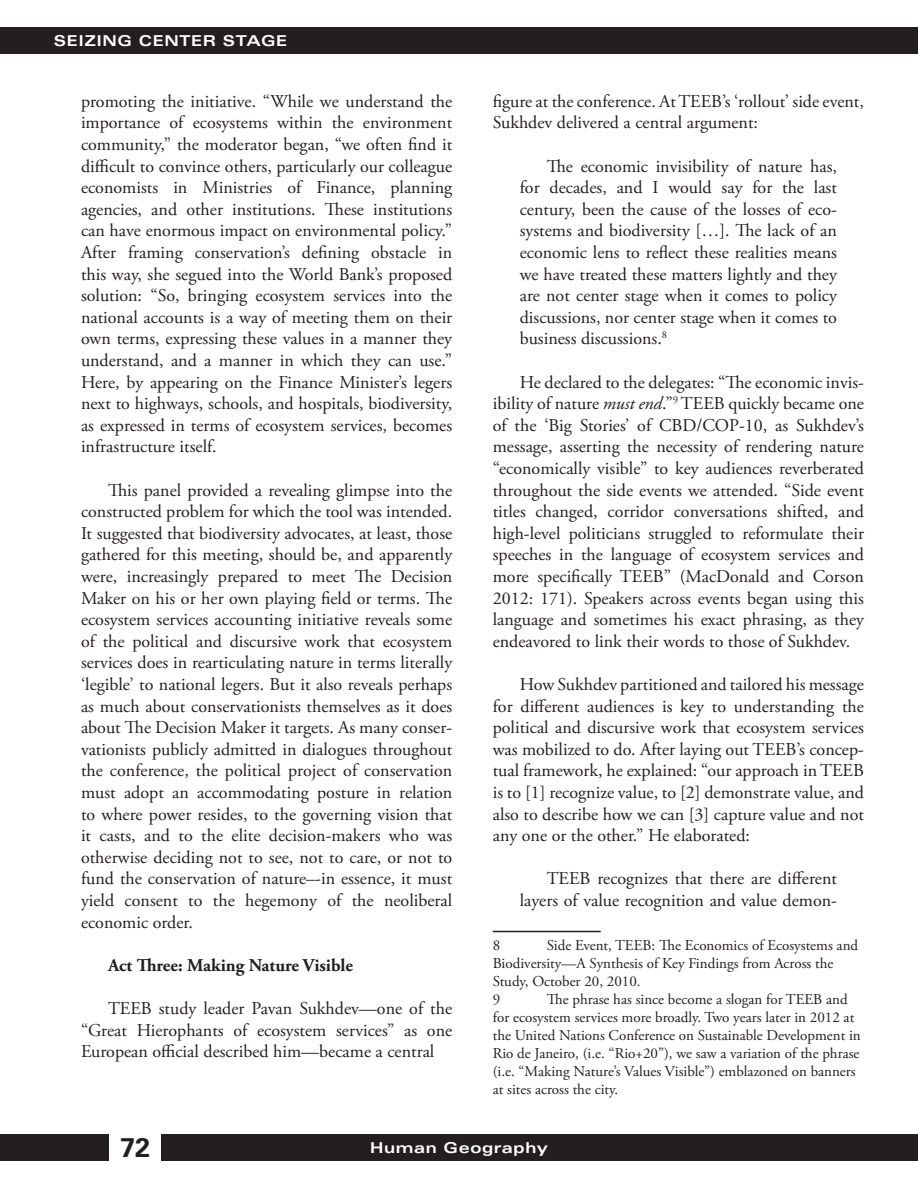
<style>
.page{position:relative;width:918px;height:1188px;background:#fff}
.page>*{position:absolute;margin:0;border:0;box-sizing:border-box;transform-origin:0 0}
.t1{font:700 27px "Univers LT Std";color:#231f20}
.t2{font:18px/21.6px "Adobe Garamond Pro";color:#231f20;text-align:justify}
.t3{font:700 18px "Adobe Garamond Pro";color:#231f20}
.t4{font:15px/18px "Adobe Garamond Pro";color:#231f20}
.t5{font:700 expanded 15px "Univers LT Std";letter-spacing:.04em;color:#fff}
.s1{font-style:italic}
</style>
<div class="page">
<div style="left:0;top:27px;width:918px;height:27px;background:#231f20"></div>
<div style="left:162px;top:1134px;width:756px;height:27px;background:#231f20"></div>
<div style="left:0;top:1134px;width:108px;height:27px;background:#231f20"></div>
<hr style="left:493px;top:931px;width:108px;height:1px;background:#231f20">
<p class="t5" style="left:54px;top:32px;width:235px">SEIZING CENTER STAG E</p>
<p class="t2" style="left:81px;top:91px;width:373px">promoting the initiative. “While we understand the importance of ecosystems within the environment community,” the moderator began, “we often find it difficult to convince others, particularly our colleague economists in Ministries of Finance, planning agencies, and other institutions. These institutions can have enormous impact on environmental policy.” After framing conservation’s defining obstacle in this way, she segued into the World Bank’s proposed solution: “So, bringing ecosystem services into the national accounts is a way of meeting them on their own terms, expressing these values in a manner they understand, and a manner in which they can use.” Here, by appearing on the Finance Minister’s legers next to highways, schools, and hospitals, biodiversity, as expressed in terms of ecosystem services, becomes infrastructure itself.</p>
<p class="t2" style="left:81px;top:480px;width:373px;text-indent:27px">This panel provided a revealing glimpse into the constructed problem for which the tool was intended.<br>It suggested that biodiversity advocates, at least, those gathered for this meeting, should be, and apparently were, increasingly prepared to meet The Decision Maker on his or her own playing field or terms. The ecosystem services accounting initiative reveals some of the political and discursive work that ecosystem services does in rearticulating nature in terms literally ‘legible’ to national legers. But it also reveals perhaps as much about conservationists themselves as it does about The Decision Maker it targets. As many conser&shy;vationists publicly admitted in dialogues throughout the conference, the political project of conservation must adopt an accommodating posture in relation to where power resides, to the governing vision that it casts, and to the elite decision-makers who was otherwise deciding not to see, not to care, or not to fund the conservation of nature–-in essence, it must yield consent to the hegemony of the neoliberal economic order.</p>
<p class="t3" style="left:108px;top:955px;width:247px">Act Three: Making Nature Visible</p>
<p class="t2" style="left:81px;top:998px;width:373px;text-indent:27px">TEEB study leader Pavan Sukhdev—one of the “Great Hierophants of ecosystem services” as one European official described him—became a central</p>
<p class="t2" style="left:493px;top:91px;width:373px">figure at the conference. At TEEB’s ‘rollout’ side event,<br>Sukhdev delivered a central argument:</p>
<p class="t2" style="left:520px;top:156px;width:319px;text-indent:27px">The economic invisibility of nature has, for decades, and I would say for the last century, been the cause of the losses of eco&shy;systems and biodiversity […]. The lack of an economic lens to reflect these realities means we have treated these matters lightly and they are not center stage when it comes to policy discussions, nor center stage when it comes to business discussions.<sup>8</sup></p>
<p class="t2" style="left:493px;top:372px;width:373px;text-indent:27px">He declared to the delegates: “The economic invis&shy;ibility of nature <span class="s1">must end</span>.”<sup>9</sup> TEEB quickly became one of the ‘Big Stories’ of CBD/COP-10, as Sukhdev’s message, asserting the necessity of rendering nature “economically visible” to key audiences reverberated throughout the side events we attended. “Side event titles changed, corridor conversations shifted, and high-level politicians struggled to reformulate their speeches in the language of ecosystem services and more specifically TEEB” (MacDonald and Corson 2012: 171). Speakers across events began using this language and sometimes his exact phrasing, as they endeavored to link their words to those of Sukhdev.</p>
<p class="t2" style="left:493px;top:674px;width:373px;text-indent:27px">How Sukhdev partitioned and tailored his message for different audiences is key to understanding the political and discursive work that ecosystem services was mobilized to do. After laying out TEEB’s concep&shy;tual framework, he explained: “our approach in TEEB is to [1] recognize value, to [2] demonstrate value, and also to describe how we can [3] capture value and not any one or the other.” He elaborated:</p>
<p class="t2" style="left:520px;top:869px;width:319px;text-align:right">TEEB recognizes that there are different layers of value recognition and value demon-</p>
<p class="t4" style="left:493px;top:936px;width:9px">8</p>
<p class="t4" style="left:493px;top:936px;width:367px;text-indent:54px">Side Event, TEEB: The Economics of Ecosystems and Biodiversity—A Synthesis of Key Findings from Across the Study, October 20, 2010.<br>9</p>
<p class="t4" style="left:493px;top:990px;width:370px;text-indent:54px">The phrase has since become a slogan for TEEB and for ecosystem services more broadly. Two years later in 2012 at the United Nations Conference on Sustainable Development in Rio de Janeiro, (i.e. “Rio+20”), we saw a variation of the phrase (i.e. “Making Nature’s Values Visible”) emblazoned on banners at sites across the city.</p>
<h1 class="t1" style="left:120px;top:1132px;width:32px">72</h1>
<p class="t5" style="left:370px;top:1139px;width:179px">HUMAN GEOGRAPHY</p>
</div>
